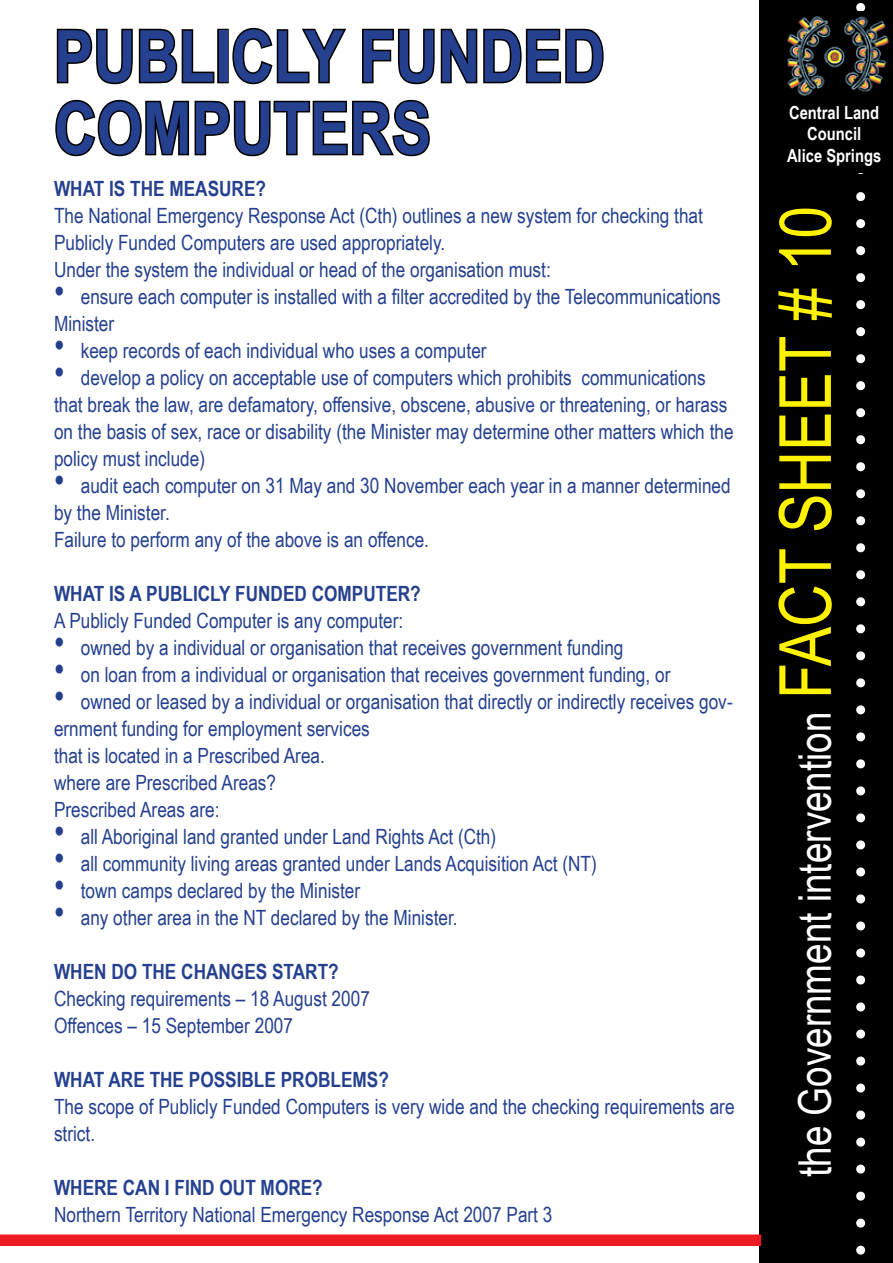
<style>
.page{position:relative;width:893px;height:1263px;background:#fff}
.page>*{position:absolute;margin:0;border:0;box-sizing:border-box;transform-origin:0 0}
.t1{font:700 72px/72px "Arial Narrow";color:#24408f}
.t2{font:45px "Arial Narrow";color:#fff}
.t3{font:21px/27px "Arial Narrow";color:#24408f}
.t4{font:700 21px "Arial Narrow";color:#24408f}
.t5{font:700 18px/21.6px "Arial Narrow";color:#fff;text-align:center}
.s1{font-size:36px}
.s2{font-size:72px;color:#fff200}
</style>
<div class="page">
<div style="left:760px;top:0;width:133px;height:1263px;background:#000"></div>
<svg style="left:856px;top:3px;width:9px;height:1252px"></svg>
<svg style="left:55px;top:27px;width:549px;height:130px"></svg>
<img style="left:787px;top:12px;width:102px;height:88px">
<div style="left:775px;top:102px;width:118px;height:70px;background:#000"></div>
<svg style="left:0;top:1234px;width:761px;height:12px;background:#ed252d"></svg>
<h1 class="t1" style="left:54px;top:17px;width:553px">PUBLICLY FUNDED<br>COMPUTERS</h1>
<p class="t4" style="left:54px;top:173px;width:167px">WHAT IS THE MEASURE</p>
<p class="t4" style="left:256px;top:173px;width:12px">?</p>
<p class="t3" style="left:54px;top:201px;width:650px">The National Emergency Response Act (Cth) outlines a new system for checking that<br>Publicly Funded Computers are used appropriately.<br>Under the system the individual or head of the organisation must:</p>
<p class="t3" style="left:54px;top:282px;width:668px"><span class="s1">•</span> ensure each computer is installed with a filter accredited by the Telecommunications<br>Minister</p>
<p class="t3" style="left:54px;top:336px;width:434px"><span class="s1">•</span> keep records of each individual who uses a computer</p>
<p class="t3" style="left:54px;top:363px;width:681px"><span class="s1">•</span> develop a policy on acceptable use of computers which prohibits communications that break the law, are defamatory, offensive, obscene, abusive or threatening, or harass on the basis of sex, race or disability (the Minister may determine other matters which the policy must include)</p>
<p class="t3" style="left:54px;top:471px;width:678px"><span class="s1">•</span> audit each computer on 31 May and 30 November each year in a manner determined by the Minister.<br>Failure to perform any of the above is an offence.</p>
<p class="t4" style="left:54px;top:578px;width:104px">WHAT IS A PUBLICLY</p>
<p class="t4" style="left:235px;top:578px;width:13px">FUNDED</p>
<p class="t4" style="left:312px;top:578px;width:14px">COMPUTER</p>
<p class="t4" style="left:410px;top:578px;width:12px">?</p>
<p class="t3" style="left:54px;top:606px;width:351px">A Publicly Funded Computer is any computer:</p>
<p class="t3" style="left:54px;top:633px;width:571px"><span class="s1">•</span> owned by a individual or organisation that receives government funding</p>
<p class="t3" style="left:54px;top:660px;width:618px"><span class="s1">•</span> on loan from a individual or organisation that receives government funding, or</p>
<p class="t3" style="left:54px;top:687px;width:680px"><span class="s1">•</span> owned or leased by a individual or organisation that directly or indirectly receives gov&shy;ernment funding for employment services<br>that is located in a Prescribed Area.<br>where are Prescribed Areas?<br>Prescribed Areas are:</p>
<p class="t3" style="left:54px;top:822px;width:444px"><span class="s1">•</span> all Aboriginal land granted under Land Rights Act (Cth)</p>
<p class="t3" style="left:54px;top:849px;width:544px"><span class="s1">•</span> all community living areas granted under Lands Acquisition Act (NT)</p>
<p class="t3" style="left:54px;top:876px;width:308px"><span class="s1">•</span> town camps declared by the Minister</p>
<p class="t3" style="left:54px;top:903px;width:405px"><span class="s1">•</span> any other area in the NT declared by the Minister.</p>
<p class="t4" style="left:54px;top:956px;width:286px">WHEN DO THE CHANGES START?</p>
<p class="t3" style="left:54px;top:984px;width:317px">Checking requirements – 18 August 2007<br>Offences – 15 September 2007</p>
<p class="t4" style="left:54px;top:1064px;width:147px">WHAT ARE THE POSSIBLE</p>
<p class="t4" style="left:281px;top:1064px;width:13px">PROBLEMS</p>
<p class="t4" style="left:378px;top:1064px;width:12px">?</p>
<p class="t3" style="left:54px;top:1092px;width:682px">The scope of Publicly Funded Computers is very wide and the checking requirements are strict.</p>
<p class="t4" style="left:54px;top:1172px;width:41px">WHERE</p>
<p class="t4" style="left:123px;top:1172px;width:63px">CAN I FIND</p>
<p class="t4" style="left:220px;top:1172px;width:13px">OUT</p>
<p class="t4" style="left:261px;top:1172px;width:14px">MORE</p>
<p class="t4" style="left:312px;top:1172px;width:12px">?</p>
<p class="t3" style="left:54px;top:1200px;width:500px">Northern Territory National Emergency Response Act 2007 Part 3</p>
<p class="t5" style="left:787px;top:101px;width:96px">CENTRAL LAND<br>COUNCIL<br>ALICE SPRINGS</p>
<h2 class="t2" style="left:782px;top:1177px;width:973px;rotate:-90deg">the Government intervention <span class="s2">fact sheet # 10</span></h2>
</div>
